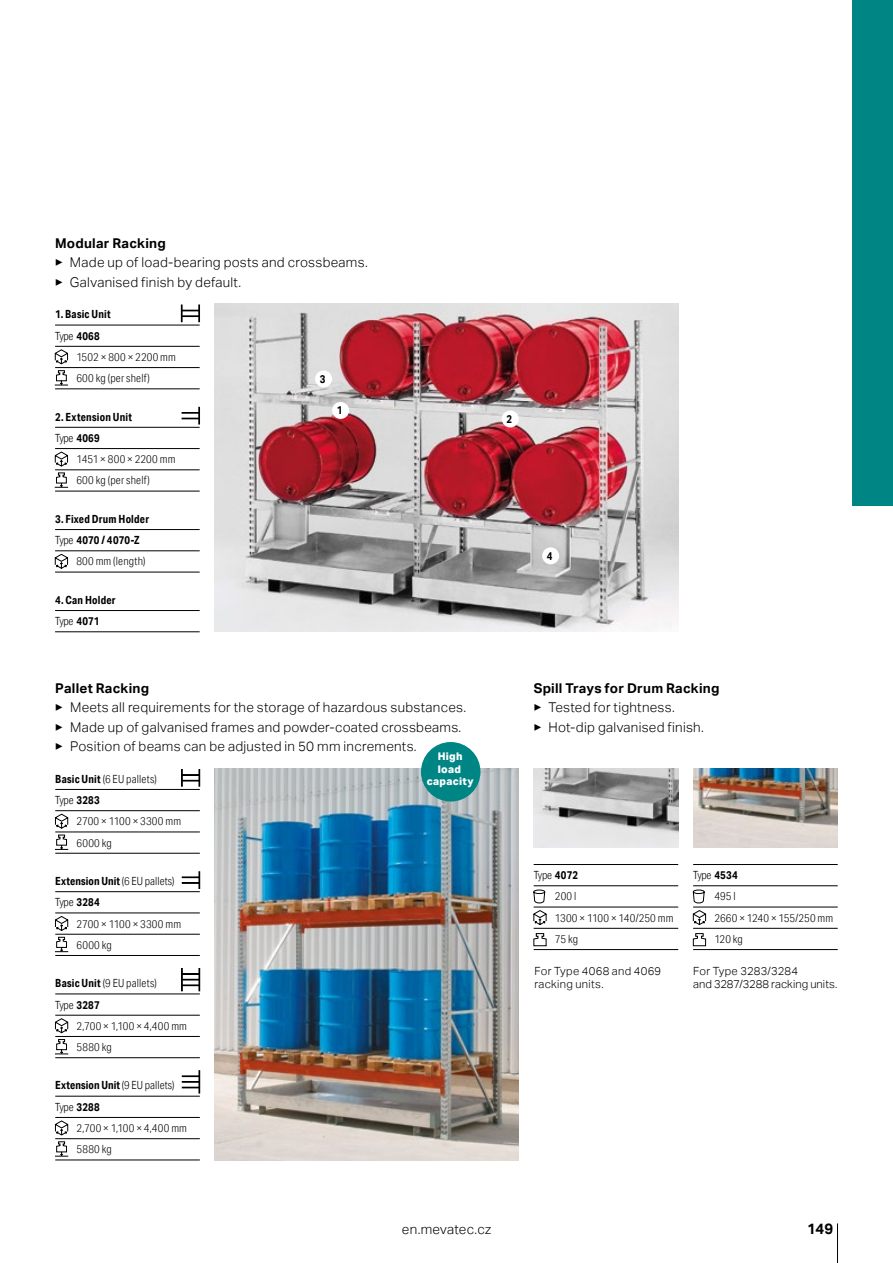
<style>
.page{position:relative;width:893px;height:1263px;background:#fff}
.page>*{position:absolute;margin:0;border:0;box-sizing:border-box;transform-origin:0 0}
.t1{font:700 15px "Aktiv Grotesk";color:#000}
.t2{font:300 13.5px/19.5px "Aktiv Grotesk";letter-spacing:.02em;color:#000}
.t3{font:700 13.5px "Aktiv Grotesk";letter-spacing:.015em;color:#000}
.t4{font:300 11.25px/21.3px "Aktiv Grotesk Cd";letter-spacing:.02em;color:#000}
.t5{font:700 11.25px/21.3px "Aktiv Grotesk Cd";letter-spacing:.02em;color:#000}
.t6{font:300 11.25px/13.5px "Aktiv Grotesk";letter-spacing:.015em;color:#000}
.t7{font:800 10.5px/12.6px "Aktiv Grotesk";letter-spacing:.03em;color:#fff;text-align:center}
.s1{font-weight:700}
.s2{font-weight:300}
</style>
<div class="page">
<hr style="left:837px;top:1223px;width:1px;height:40px;background:#000">
<div style="left:853px;top:0;width:40px;height:505px;background:#008585"></div>
<img style="left:215px;top:304px;width:463px;height:328px">
<div style="left:332px;top:402px;width:17px;height:17px;background:#fff;border-radius:50%"></div>
<div style="left:315px;top:370px;width:17px;height:17px;background:#fff;border-radius:50%"></div>
<div style="left:542px;top:547px;width:17px;height:17px;background:#fff;border-radius:50%"></div>
<div style="left:502px;top:410px;width:17px;height:17px;background:#fff;border-radius:50%"></div>
<hr style="left:55px;top:389px;width:145px;height:1px;background:#000">
<hr style="left:55px;top:491px;width:145px;height:1px;background:#000">
<hr style="left:55px;top:572px;width:145px;height:1px;background:#000">
<svg style="left:55px;top:529px;width:145px;height:43px"></svg>
<hr style="left:55px;top:610px;width:145px;height:1px;background:#000">
<hr style="left:55px;top:631px;width:145px;height:1px;background:#000">
<svg style="left:55px;top:304px;width:145px;height:85px"></svg>
<svg style="left:55px;top:406px;width:145px;height:85px"></svg>
<img style="left:534px;top:768px;width:144px;height:79px">
<img style="left:693px;top:768px;width:145px;height:79px">
<img style="left:215px;top:768px;width:304px;height:392px">
<hr style="left:534px;top:949px;width:144px;height:1px;background:#000">
<svg style="left:533px;top:864px;width:145px;height:83px"></svg>
<hr style="left:693px;top:949px;width:145px;height:1px;background:#000">
<svg style="left:693px;top:864px;width:145px;height:83px"></svg>
<hr style="left:55px;top:1160px;width:145px;height:1px;background:#000">
<hr style="left:55px;top:853px;width:145px;height:1px;background:#000">
<svg style="left:55px;top:769px;width:145px;height:84px"></svg>
<hr style="left:55px;top:955px;width:145px;height:1px;background:#000">
<svg style="left:55px;top:871px;width:145px;height:82px"></svg>
<svg style="left:55px;top:968px;width:145px;height:90px"></svg>
<svg style="left:55px;top:1070px;width:145px;height:90px"></svg>
<div style="left:421px;top:742px;width:59px;height:59px;background:#008585;border-radius:50%"></div>
<p class="t3" style="left:55px;top:235px;width:112px">Modular Racking</p>
<p class="t2" style="left:55px;top:253px;width:314px">▶ Made up of load-bearing posts and crossbeams. ▶ Galvanised finish by default.</p>
<p class="t5" style="left:55px;top:304px;width:57px">1. Basic Unit</p>
<p class="t4" style="left:55px;top:325px;width:46px">Type <span class="s1">4068</span></p>
<p class="t4" style="left:76px;top:346px;width:101px">1502 × 800 × 2200 mm</p>
<p class="t4" style="left:76px;top:367px;width:75px">600 kg (per shelf)</p>
<p class="t5" style="left:55px;top:406px;width:78px">2. Extension Unit<br><span class="s2">Type</span> 4069</p>
<p class="t4" style="left:76px;top:448px;width:101px">1451 × 800 × 2200 mm<br>600 kg (per shelf)</p>
<p class="t5" style="left:55px;top:508px;width:96px">3. Fixed Drum Holder</p>
<p class="t5" style="left:55px;top:529px;width:86px"><span class="s2">Type</span> 4070 / 4070-Z</p>
<p class="t4" style="left:76px;top:551px;width:71px">800 mm (length)</p>
<p class="t5" style="left:55px;top:589px;width:62px">4. Can Holder<br><span class="s2">Type</span> 4071</p>
<p class="t5" style="left:320px;top:368px;width:7px">3</p>
<p class="t5" style="left:337px;top:400px;width:7px">1</p>
<p class="t3" style="left:55px;top:680px;width:95px">Pallet Racking</p>
<p class="t2" style="left:55px;top:698px;width:412px">▶ Meets all requirements for the storage of hazardous substances. ▶ Made up of galvanised frames and powder-coated crossbeams. ▶ Position of beams can be adjusted in 50 mm increments.</p>
<p class="t7" style="left:427px;top:750px;width:48px">High load capacity</p>
<p class="t4" style="left:55px;top:768px;width:103px"><span class="s1">Basic Unit</span> (6 EU pallets)<br>Type <span class="s1">3283</span></p>
<p class="t4" style="left:77px;top:811px;width:106px">2700 × 1100 × 3300 mm<br>6000 kg</p>
<p class="t5" style="left:55px;top:870px;width:121px">Extension Unit <span class="s2">(6 EU pallets)<br>Type</span> 3284</p>
<p class="t4" style="left:77px;top:913px;width:106px">2700 × 1100 × 3300 mm<br>6000 kg</p>
<p class="t4" style="left:55px;top:972px;width:103px"><span class="s1">Basic Unit</span> (9 EU pallets)<br>Type <span class="s1">3287</span></p>
<p class="t4" style="left:77px;top:1015px;width:112px">2,700 × 1,100 × 4,400 mm<br>5880 kg</p>
<p class="t5" style="left:55px;top:1075px;width:121px">Extension Unit <span class="s2">(9 EU pallets)<br>Type</span> 3288</p>
<p class="t4" style="left:77px;top:1117px;width:112px">2,700 × 1,100 × 4,400 mm<br>5880 kg</p>
<p class="t5" style="left:506px;top:408px;width:7px">2</p>
<p class="t5" style="left:547px;top:545px;width:7px">4</p>
<p class="t3" style="left:534px;top:680px;width:187px">Spill Trays for Drum Racking</p>
<p class="t2" style="left:534px;top:698px;width:172px">▶ Tested for tightness.<br>▶ Hot-dip galvanised finish.</p>
<p class="t4" style="left:555px;top:864px;width:120px;text-indent:-21px">Type <span class="s1">4072<br></span>200 l<br>1300 × 1100 × 140/250 mm<br>75 kg</p>
<p class="t6" style="left:534px;top:964px;width:128px">For Type 4068 and 4069 racking units.</p>
<p class="t4" style="left:714px;top:864px;width:120px;text-indent:-21px">Type <span class="s1">4534<br></span>495 l<br>2660 × 1240 × 155/250 mm<br>120 kg</p>
<p class="t6" style="left:693px;top:964px;width:146px">For Type 3283/3284<br>and 3287/3288 racking units.</p>
<p class="t2" style="left:402px;top:1219px;width:91px">en.mevatec.cz</p>
<h1 class="t1" style="left:807px;top:1220px;width:28px">149</h1>
</div>
